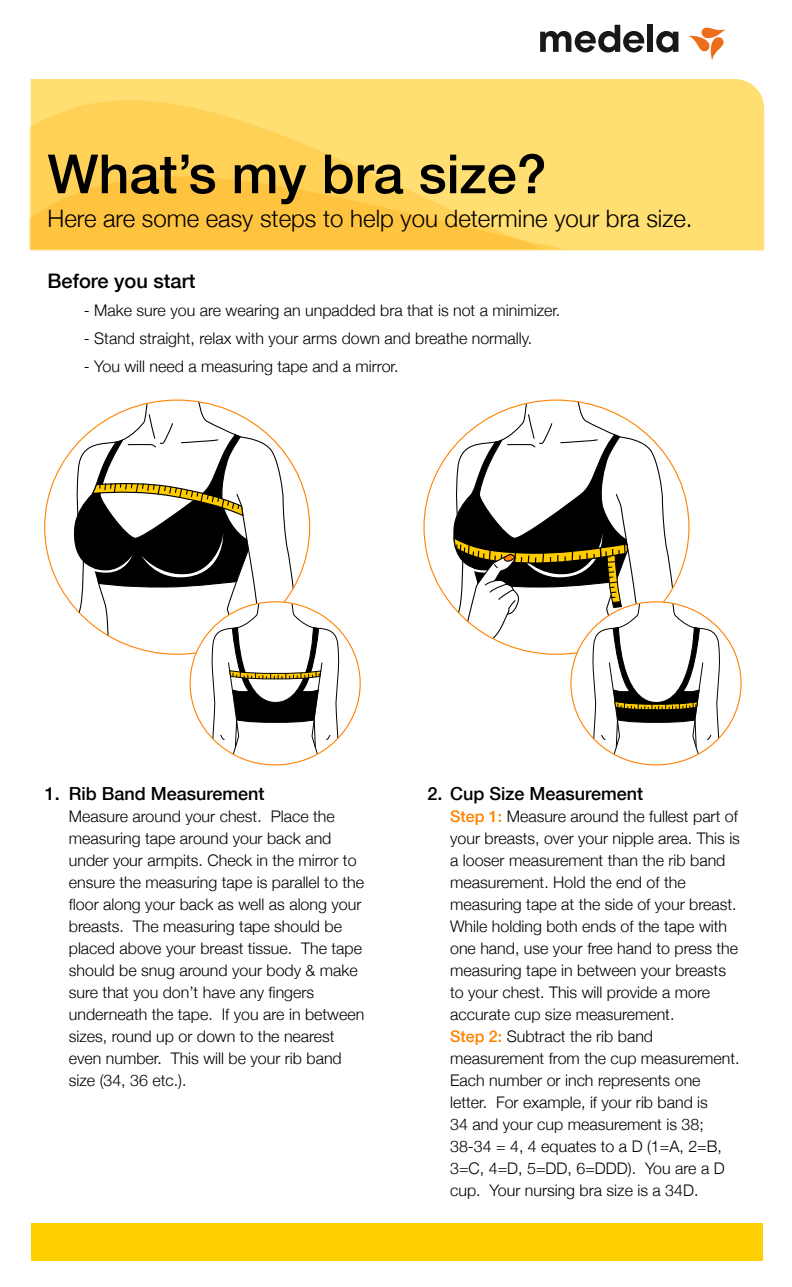
<style>
.page{position:relative;width:792px;height:1287px;background:#fff}
.page>*{position:absolute;margin:0;border:0;box-sizing:border-box;transform-origin:0 0}
.t1{font:500 54px "Helvetica Neue";color:#000}
.t2{font:300 24px "Helvetica Neue";color:#000}
.t3{font:500 20px "Helvetica Neue";color:#000}
.t4{font:500 18px "Helvetica Neue";color:#000}
.t5{font:300 16px/22px "Helvetica Neue";color:#000}
.s1{font-weight:500;color:#ff8200}
</style>
<div class="page">
<div style="left:647px;top:25px;width:6px;height:27px;background:#1a1718"></div>
<svg style="left:656px;top:31px;width:22px;height:22px"></svg>
<svg style="left:540px;top:25px;width:104px;height:28px"></svg>
<svg style="left:689px;top:27px;width:36px;height:33px"></svg>
<svg style="left:31px;top:79px;width:733px;height:171px;background:#ffd662"></svg>
<svg style="left:74px;top:400px;width:265px;height:356px"></svg>
<svg style="left:452px;top:400px;width:268px;height:356px"></svg>
<div style="left:31px;top:1223px;width:732px;height:37px;background:#ffd000"></div>
<h1 class="t1" style="left:48px;top:131px;width:501px">What’s my bra size?</h1>
<h2 class="t2" style="left:48px;top:199px;width:647px">Here are some easy steps to help you determine your bra size.</h2>
<p class="t3" style="left:48px;top:265px;width:149px">Before you start</p>
<p class="t5" style="left:84px;top:299px;width:478px">- Make sure you are wearing an unpadded bra that is not a minimizer.</p>
<p class="t5" style="left:84px;top:327px;width:450px">- Stand straight, relax with your arms down and breathe normally.</p>
<p class="t5" style="left:84px;top:355px;width:316px">- You will need a measuring tape and a mirror.</p>
<p class="t4" style="left:45px;top:779px;width:17px">1.</p>
<p class="t4" style="left:427px;top:779px;width:217px">2. Cup Size Measurement</p>
<p class="t5" style="left:450px;top:804px;width:291px"><span class="s1">Step 1:</span> Measure around the fullest part of your breasts, over your nipple area. This is a looser measurement than the rib band measurement. Hold the end of the measuring tape at the side of your breast.<br>While holding both ends of the tape with one hand, use your free hand to press the measuring tape in between your breasts to your chest. This will provide a more accurate cup size measurement.<br><span class="s1">Step 2:</span> Subtract the rib band measurement from the cup measurement.<br>Each number or inch represents one letter. For example, if your rib band is<br>34 and your cup measurement is 38; 38-34 = 4, 4 equates to a D (1=A, 2=B, 3=C, 4=D, 5=DD, 6=DDD). You are a D cup. Your nursing bra size is a 34D.</p>
<p class="t4" style="left:69px;top:779px;width:197px">Rib Band Measurement</p>
<p class="t5" style="left:69px;top:804px;width:297px">Measure around your chest. Place the measuring tape around your back and under your armpits. Check in the mirror to ensure the measuring tape is parallel to the floor along your back as well as along your breasts. The measuring tape should be placed above your breast tissue. The tape should be snug around your body &amp; make sure that you don’t have any fingers underneath the tape. If you are in between sizes, round up or down to the nearest even number. This will be your rib band size (34, 36 etc.).</p>
</div>
